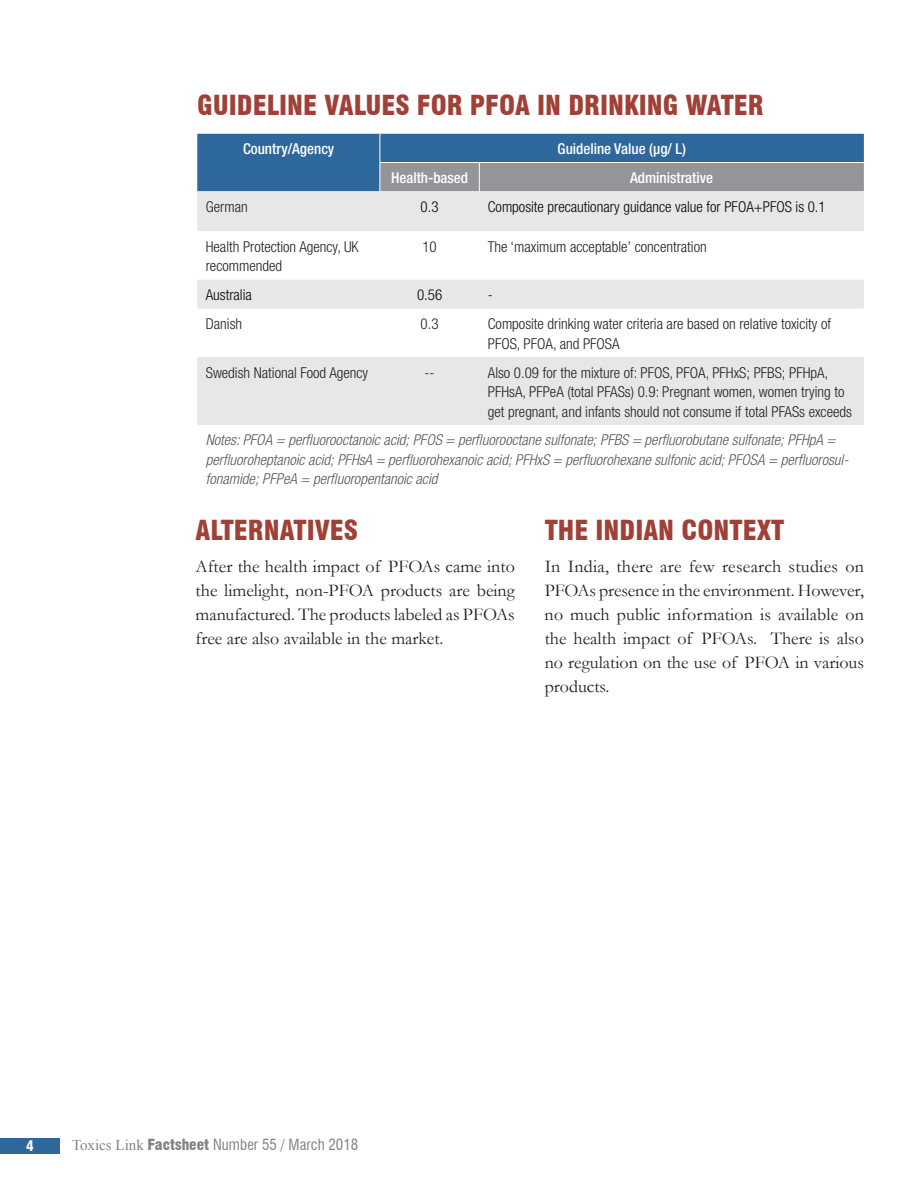
<style>
.page{position:relative;width:918px;height:1188px;background:#fff}
.page>*{position:absolute;margin:0;border:0;box-sizing:border-box;transform-origin:0 0}
.t1{font:900 condensed 27px "Swiss 721 BT";color:#a04036}
.t2{font:18px/24px "Garamond";color:#231f20;text-align:justify}
.t3{font:300 condensed 15px/19.5px "Helvetica Neue";color:#231f20}
.t4{font:italic 300 condensed 15px/19.5px "Helvetica Neue";color:#57585a}
.t5{font:300 condensed 15px "Helvetica Neue";color:#040503}
.t6{font:500 condensed 15px "Helvetica Neue";color:#fff}
.t7{font:condensed 15px "Swiss 721 BT";color:#808285}
.t8{font:900 condensed 14.25px "Swiss 721 BT";color:#fff}
.s1{font-family:"Times New Roman";font-stretch:normal}
.s2{font-weight:900}
</style>
<div class="page">
<div style="left:0;top:1139px;width:60px;height:15px;background:#2e679b"></div>
<svg style="left:197px;top:191px;width:667px;height:234px;fill:#e6e7e9"></svg>
<svg style="left:197px;top:134px;width:667px;height:57px;background:#55799b"></svg>
<h1 class="t1" style="left:197px;top:89px;width:568px">GUIDELINE VALUES FOR PFOA IN DRINKING WATER</h1>
<p class="t6" style="left:243px;top:140px;width:93px">Country/Agency</p>
<p class="t6" style="left:558px;top:140px;width:130px">Guideline Value (µg/ L)</p>
<p class="t6" style="left:391px;top:169px;width:78px">Health-based</p>
<p class="t6" style="left:630px;top:169px;width:84px">Administrative</p>
<p class="t3" style="left:206px;top:197px;width:43px">German</p>
<p class="t5" style="left:421px;top:198px;width:20px">0.3</p>
<p class="t5" style="left:488px;top:198px;width:339px">Composite precautionary guidance value for PFOA+PFOS is 0.1</p>
<p class="t3" style="left:206px;top:236px;width:154px">Health Protection Agency, UK recommended</p>
<p class="t3" style="left:422px;top:236px;width:16px">10</p>
<p class="t3" style="left:488px;top:236px;width:220px">The ‘maximum acceptable’ concentration</p>
<p class="t5" style="left:206px;top:286px;width:48px">Australia</p>
<p class="t5" style="left:417px;top:286px;width:27px">0.56</p>
<p class="t5" style="left:488px;top:286px;width:6px">-</p>
<p class="t3" style="left:206px;top:314px;width:38px">Danish</p>
<p class="t3" style="left:421px;top:314px;width:20px">0.3</p>
<p class="t3" style="left:488px;top:314px;width:345px">Composite drinking water criteria are based on relative toxicity of<br>PFOS, PFOA, and PFOSA</p>
<p class="t3" style="left:206px;top:362px;width:164px">Swedish National Food Agency</p>
<p class="t3" style="left:425px;top:362px;width:11px">--</p>
<p class="t3" style="left:488px;top:362px;width:366px">Also 0.09 for the mixture of: PFOS, PFOA, PFHxS; PFBS; PFHpA,<br>PFHsA, PFPeA (total PFASs) 0.9: Pregnant women, women trying to get pregnant, and infants should not consume if total PFASs exceeds</p>
<p class="t4" style="left:206px;top:430px;width:644px">Notes: PFOA = perfluorooctanoic acid; PFOS = perfluorooctane sulfonate; PFBS = perfluorobutane sulfonate; PFHpA = perfluoroheptanoic acid; PFHsA = perfluorohexanoic acid; PFHxS = perfluorohexane sulfonic acid; PFOSA = perfluorosul&shy;fonamide; PFPeA = perfluoropentanoic acid</p>
<h1 class="t1" style="left:196px;top:514px;width:162px">ALTERNATIVES</h1>
<p class="t2" style="left:196px;top:554px;width:321px">After the health impact of PFOAs came into the limelight, non-PFOA products are being manufactured. The products labeled as PFOAs free are also available in the market.</p>
<h1 class="t1" style="left:545px;top:514px;width:241px">THE INDIAN CONTEXT</h1>
<p class="t2" style="left:545px;top:554px;width:321px">In India, there are few research studies on PFOAs presence in the environment. However, no much public information is available on the health impact of PFOAs. There is also no regulation on the use of PFOA in various products.</p>
<p class="t8" style="left:26px;top:1138px;width:9px">4</p>
<p class="t7" style="left:72px;top:1136px;width:288px"><span class="s1">Toxics Link</span> <span class="s2">FACTSHEET</span> Number 55 / March 2018</p>
</div>
